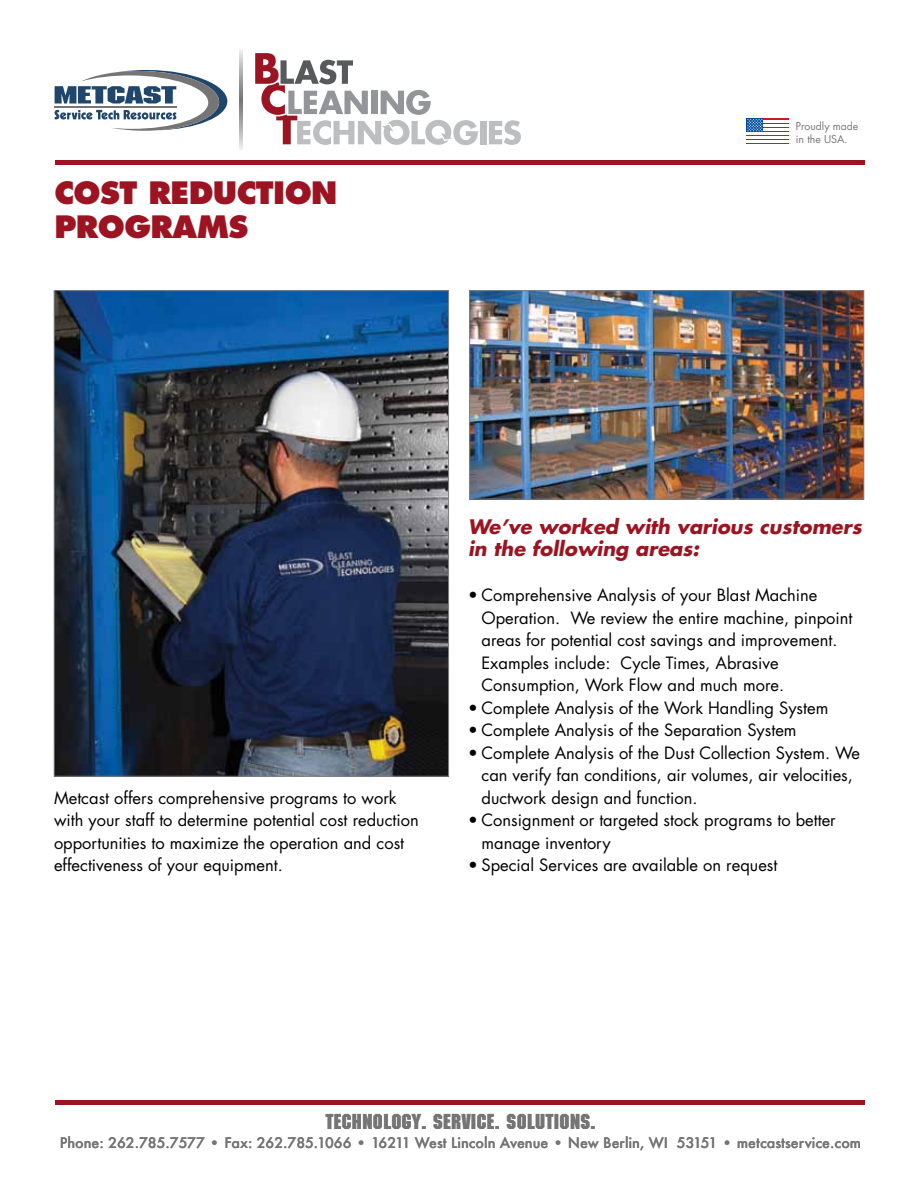
<style>
.page{position:relative;width:918px;height:1188px;background:#fff}
.page>*{position:absolute;margin:0;border:0;box-sizing:border-box;transform-origin:0 0}
.t1{font:800 30px/34px "Futura Std";letter-spacing:-.02em;color:#9c1421}
.t2{font:21px "Machine";letter-spacing:.02em;color:#767576}
.t3{font:italic 700 19.5px/22.5px "Futura";color:#9c1421}
.t4{font:16.5px/22.5px "Futura";color:#000}
.t5{font:500 14.25px "Futura";color:#767576}
.t6{font:10.5px/13.5px "Futura Std";color:#767575}
</style>
<div class="page">
<hr style="left:55px;top:160px;width:810px;height:4px;background:#9c1421">
<svg style="left:55px;top:70px;width:172px;height:61px"></svg>
<hr style="left:55px;top:107px;width:122px;height:1px;background:#767575">
<div style="left:480px;top:121px;width:6px;height:23px;background:#bcbec0"></div>
<svg style="left:489px;top:120px;width:32px;height:25px"></svg>
<svg style="left:255px;top:53px;width:223px;height:92px"></svg>
<div style="left:747px;top:118px;width:42px;height:26px;background:linear-gradient(to right,#fff,#fff)"></div>
<hr style="left:747px;top:140px;width:42px;height:2px;background:#fff">
<hr style="left:747px;top:136px;width:42px;height:2px;background:#fff">
<hr style="left:747px;top:132px;width:42px;height:2px;background:#fff">
<hr style="left:747px;top:128px;width:42px;height:2px;background:#fff">
<hr style="left:747px;top:124px;width:42px;height:2px;background:#fff">
<hr style="left:747px;top:120px;width:42px;height:2px;background:#fff">
<svg style="left:747px;top:118px;width:16px;height:14px"></svg>
<svg style="left:747px;top:119px;width:16px;height:12px"></svg>
<div style="left:55px;top:1100px;width:810px;height:5px;background:#9c1421"></div>
<img style="left:471px;top:292px;width:391px;height:206px">
<div style="left:469px;top:290px;width:395px;height:210px;border:1px solid #808285"></div>
<img style="left:56px;top:292px;width:391px;height:483px">
<h1 class="t1" style="left:55px;top:175px;width:284px">COST REDUCTION<br>PROGRAMS</h1>
<p class="t6" style="left:796px;top:119px;width:64px">Proudly made in the USA.</p>
<p class="t4" style="left:54px;top:786px;width:366px">Metcast offers comprehensive programs to work with your staff to determine potential cost reduction opportunities to maximize the operation and cost effectiveness of your equipment.</p>
<p class="t3" style="left:468px;top:515px;width:395px">We’ve worked with various customers in the following areas:</p>
<p class="t4" style="left:481px;top:584px;width:373px;text-indent:-13px">• Comprehensive Analysis of your Blast Machine Operation. We review the entire machine, pinpoint areas for potential cost savings and improvement.<br>Examples include: Cycle Times, Abrasive Consumption, Work Flow and much more.</p>
<p class="t4" style="left:468px;top:696px;width:362px">• Complete Analysis of the Work Handling System</p>
<p class="t4" style="left:468px;top:719px;width:330px">• Complete Analysis of the Separation System</p>
<p class="t4" style="left:481px;top:741px;width:380px;text-indent:-13px">• Complete Analysis of the Dust Collection System. We can verify fan conditions, air volumes, air velocities, ductwork design and function.</p>
<p class="t4" style="left:481px;top:809px;width:356px;text-indent:-13px">• Consignment or targeted stock programs to better manage inventory</p>
<p class="t4" style="left:468px;top:854px;width:311px">• Special Services are available on request</p>
<p class="t2" style="left:326px;top:1110px;width:271px">TECHNOLOGY. SERVICE. SOLUTIONS.</p>
<p class="t5" style="left:60px;top:1133px;width:803px">Phone: 262.785.7577 • Fax: 262.785.1066 • 16211 West Lincoln Avenue • New Berlin, WI 53151 • metcastservice.com</p>
</div>
